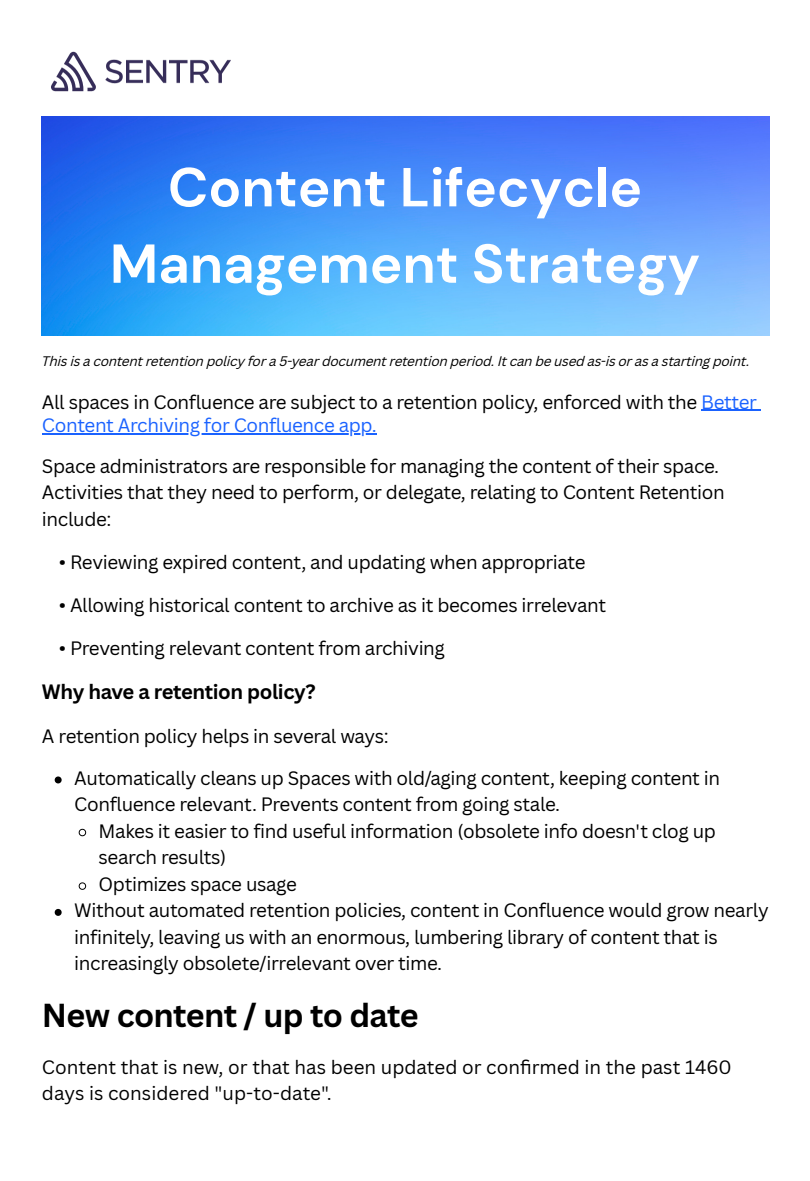
<style>
.page{position:relative;width:810px;height:1181px;background:#fff}
.page>*{position:absolute;margin:0;border:0;box-sizing:border-box;transform-origin:0 0}
.t1{font:700 54.75px/76.3px "DM Sans";color:#fff;text-align:center}
.t2{font:700 32.25px "Canva Sans";letter-spacing:-.02em;color:#000}
.t3{font:700 20.25px "Canva Sans";letter-spacing:-.02em;color:#000}
.t4{font:18.9px/26.2px "Canva Sans";letter-spacing:-.02em;color:#000}
.t5{font:18.9px/26.2px "Canva Sans";color:#000}
.t6{font:italic 13.5px "Canva Sans";letter-spacing:-.02em;color:#000}
.s1{color:#1a62ff}
</style>
<div class="page">
<hr style="left:701px;top:410px;width:56px;height:1px;background:#1a62ff">
<hr style="left:42px;top:433px;width:334px;height:1px;background:#1a62ff">
<img style="left:51px;top:51px;width:180px;height:41px">
<img style="left:42px;top:117px;width:728px;height:218px">
<svg style="left:55px;top:776px;width:7px;height:7px"></svg>
<svg style="left:79px;top:828px;width:7px;height:8px"></svg>
<svg style="left:79px;top:882px;width:7px;height:8px"></svg>
<svg style="left:55px;top:908px;width:7px;height:7px"></svg>
<p class="t1" style="left:110px;top:149px;width:592px">Content Lifecycle<br>Management Strategy</p>
<p class="t6" style="left:42px;top:355px;width:709px">This is a content retention policy for a 5-year document retention period. It can be used as-is or as a starting point.</p>
<p class="t4" style="left:42px;top:390px;width:717px;line-height:23.2px">All spaces in Confluence are subject to a retention policy, enforced with the <span class="s1">Better<br>Content Archiving for Confluence app.</span></p>
<p class="t4" style="left:42px;top:452px;width:684px;line-height:26.8px">Space administrators are responsible for managing the content of their space.<br>Activities that they need to perform, or delegate, relating to Content Retention include:</p>
<p class="t4" style="left:59px;top:548px;width:528px">• Reviewing expired content, and updating when appropriate</p>
<p class="t4" style="left:59px;top:591px;width:549px">• Allowing historical content to archive as it becomes irrelevant</p>
<p class="t4" style="left:59px;top:634px;width:388px">• Preventing relevant content from archiving</p>
<p class="t3" style="left:42px;top:677px;width:275px">Why have a retention policy?</p>
<p class="t4" style="left:42px;top:722px;width:348px">A retention policy helps in several ways:</p>
<p class="t4" style="left:74px;top:764px;width:647px">Automatically cleans up Spaces with old/aging content, keeping content in<br>Confluence relevant. Prevents content from going stale.</p>
<p class="t4" style="left:99px;top:817px;width:619px">Makes it easier to find useful information (obsolete info doesn't clog up search results)</p>
<p class="t4" style="left:99px;top:870px;width:200px">Optimizes space usage</p>
<p class="t4" style="left:74px;top:897px;width:696px">Without automated retention policies, content in Confluence would grow nearly infinitely, leaving us with an enormous, lumbering library of content that is increasingly obsolete/irrelevant over time.</p>
<p class="t2" style="left:42px;top:992px;width:378px">New content / up to date</p>
<p class="t5" style="left:42px;top:1053px;width:691px">Content that is new, or that has been updated or confi rmed in the past 1460 days is considered "up-to-date".</p>
</div>
